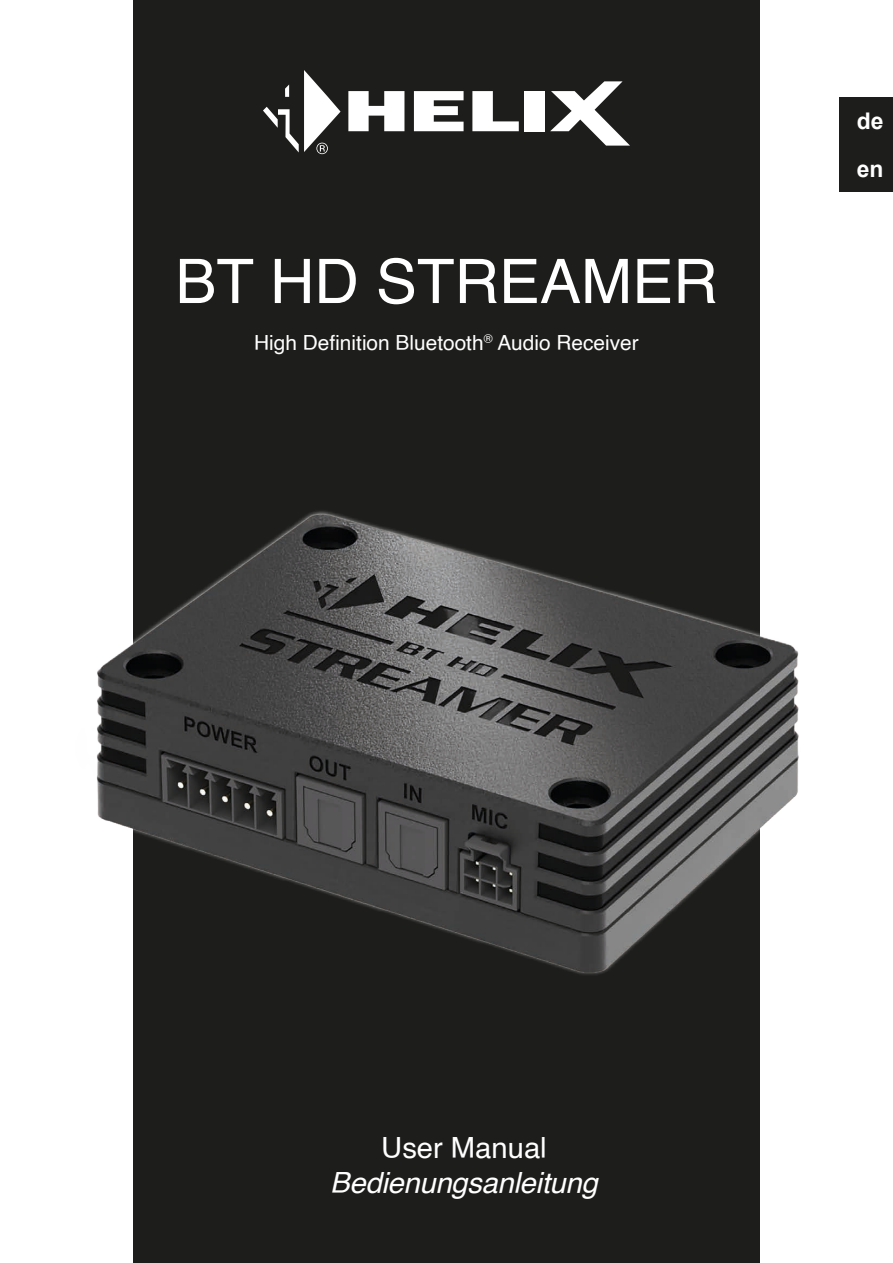
<style>
.page{position:relative;width:893px;height:1263px;background:#fff}
.page>*{position:absolute;margin:0;border:0;box-sizing:border-box;transform-origin:0 0}
.t1{font:61.5px "Helvetica";color:#fff}
.t2{font:italic 29.25px "Helvetica";letter-spacing:-.01em;color:#fff}
.t3{font:29.25px "Helvetica";color:#fff}
.t4{font:700 22.95px/47.8px "Arial";color:#fff}
.t5{font:20.85px "Helvetica";color:#fff}
</style>
<div class="page">
<div style="left:133px;top:0;width:627px;height:1263px;background:#1d1d1b"></div>
<svg style="left:348px;top:91px;width:56px;height:40px"></svg>
<svg style="left:414px;top:91px;width:50px;height:40px"></svg>
<svg style="left:472px;top:91px;width:47px;height:40px"></svg>
<div style="left:524px;top:91px;width:21px;height:40px;background:#fff"></div>
<svg style="left:550px;top:81px;width:80px;height:65px"></svg>
<svg style="left:263px;top:70px;width:78px;height:84px"></svg>
<img style="left:97px;top:511px;width:702px;height:464px">
<div style="left:839px;top:97px;width:54px;height:48px;background:#1d1d1b"></div>
<div style="left:839px;top:145px;width:54px;height:47px;background:#1d1d1b"></div>
<h1 class="t1" style="left:175px;top:234px;width:544px">BT HD STREAMER</h1>
<p class="t5" style="left:254px;top:326px;width:386px">High Definition Bluetooth<sup>®</sup> Audio Receiver</p>
<p class="t4" style="left:857px;top:97px;width:28px">de en</p>
<h2 class="t3" style="left:381px;top:1125px;width:167px">User Manual</h2>
<h2 class="t2" style="left:330px;top:1160px;width:269px">Bedienungsanleitung</h2>
</div>
